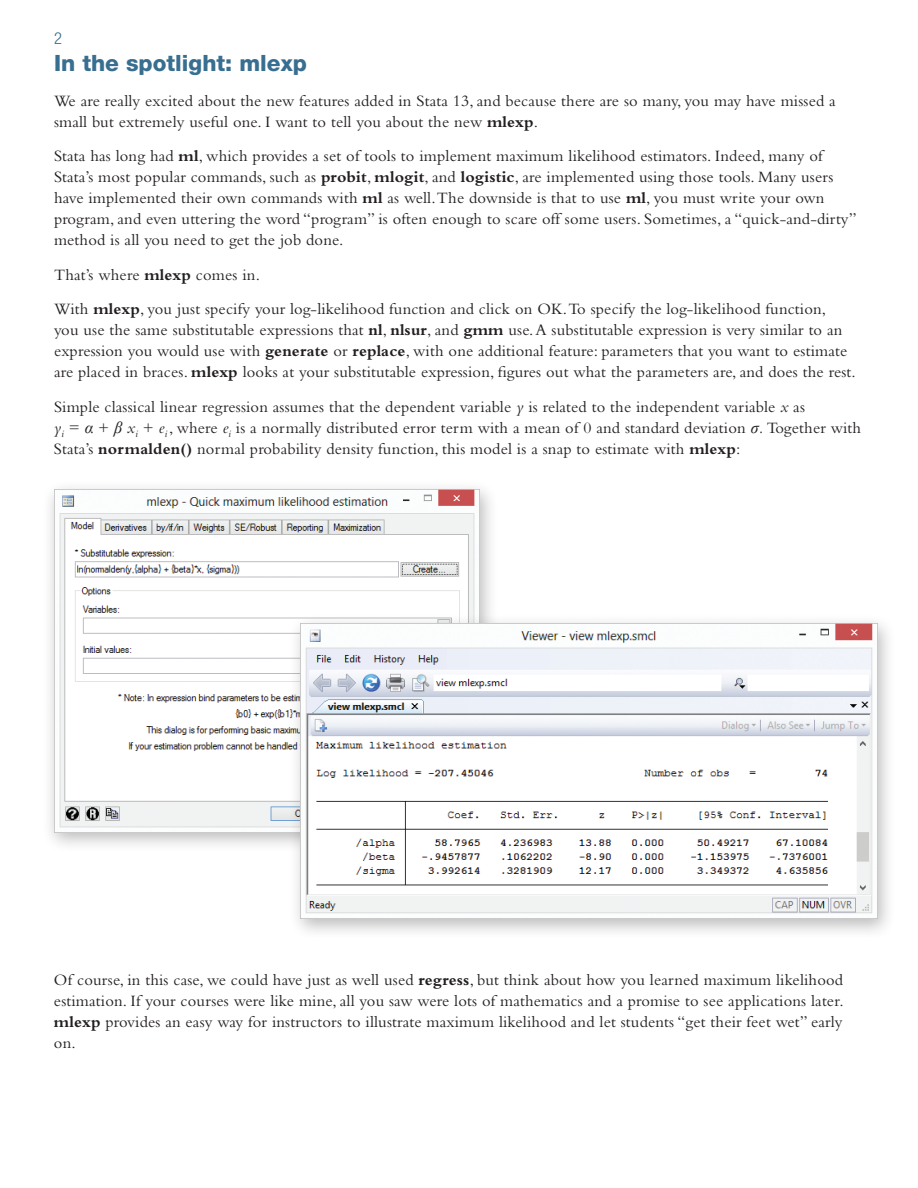
<style>
.page{position:relative;width:918px;height:1188px;background:#fff}
.page>*{position:absolute;margin:0;border:0;box-sizing:border-box;transform-origin:0 0}
.t1{font:800 22.5px "Helvetica Neue";color:#386e8f}
.t2{font:16.5px/21px "Bembo";letter-spacing:.01em;color:#231f20}
.t3{font:300 condensed 16.5px "Helvetica Neue";color:#386e8f}
.s1{font-weight:700}
.s2{font-style:italic}
.s3{font-family:"Times New Roman";font-style:italic}
</style>
<div class="page">
<div style="left:42px;top:480px;width:456px;height:373px;background:#231f20;opacity:.3"></div>
<img style="left:54px;top:489px;width:425px;height:343px">
<div style="left:289px;top:614px;width:607px;height:325px;background:#231f20;opacity:.3"></div>
<img style="left:301px;top:623px;width:577px;height:296px">
<p class="t3" style="left:54px;top:28px;width:9px">2</p>
<h1 class="t1" style="left:54px;top:50px;width:254px">In the spotlight: mlexp</h1>
<p class="t2" style="left:54px;top:90px;width:783px">We are really excited about the new features added in Stata 13, and because there are so many, you may have missed a small but extremely useful one. I want to tell you about the new <span class="s1">mlexp</span>.</p>
<p class="t2" style="left:54px;top:145px;width:804px">Stata has long had <span class="s1">ml</span>, which provides a set of tools to implement maximum likelihood estimators. Indeed, many of Stata’s most popular commands, such as <span class="s1">probit</span>, <span class="s1">mlogit</span>, and <span class="s1">logistic</span>, are implemented using those tools. Many users have implemented their own commands with <span class="s1">ml</span> as well. The downside is that to use <span class="s1">ml</span>, you must write your own program, and even uttering the word “program” is often enough to scare off some users. Sometimes, a “quick-and-dirty” method is all you need to get the job done.</p>
<p class="t2" style="left:54px;top:257px;width:774px;line-height:34.5px">That’s where <span class="s1">mlexp</span> comes in.<br>With <span class="s1">mlexp</span>, you just specify your log-likelihood function and click on OK. To specify the log-likelihood function,</p>
<p class="t2" style="left:54px;top:319px;width:803px">you use the same substitutable expressions that <span class="s1">nl</span>, <span class="s1">nlsur</span>, and <span class="s1">gmm</span> use. A substitutable expression is very similar to an expression you would use with <span class="s1">generate</span> or <span class="s1">replace</span>, with one additional feature: parameters that you want to estimate are placed in braces. <span class="s1">mlexp</span> looks at your substitutable expression, figures out what the parameters are, and does the rest.</p>
<p class="t2" style="left:54px;top:396px;width:809px">Simple classical linear regression assumes that the dependent variable <span class="s2">y</span> is related to the independent variable <span class="s2">x</span> as<br><span class="s2">y</span><sub>i</sub> = <span class="s3">α</span> + <span class="s3">β</span> <span class="s2">x</span><sub>i</sub> + <span class="s2">e</span><sub>i</sub> , where <span class="s2">e</span><sub>i</sub> is a normally distributed error term with a mean of 0 and standard deviation <span class="s3">σ</span><span class="s2">.</span> Together with<br>Stata’s <span class="s1">normalden()</span> normal probability density function, this model is a snap to estimate with <span class="s1">mlexp</span>:</p>
<p class="t2" style="left:54px;top:969px;width:791px;text-align:justify">Of course, in this case, we could have just as well used <span class="s1">regress</span>, but think about how you learned maximum likelihood estimation. If your courses were like mine, all you saw were lots of mathematics and a promise to see applications later. <span class="s1">mlexp</span> provides an easy way for instructors to illustrate maximum likelihood and let students “get their feet wet” early on.</p>
</div>
